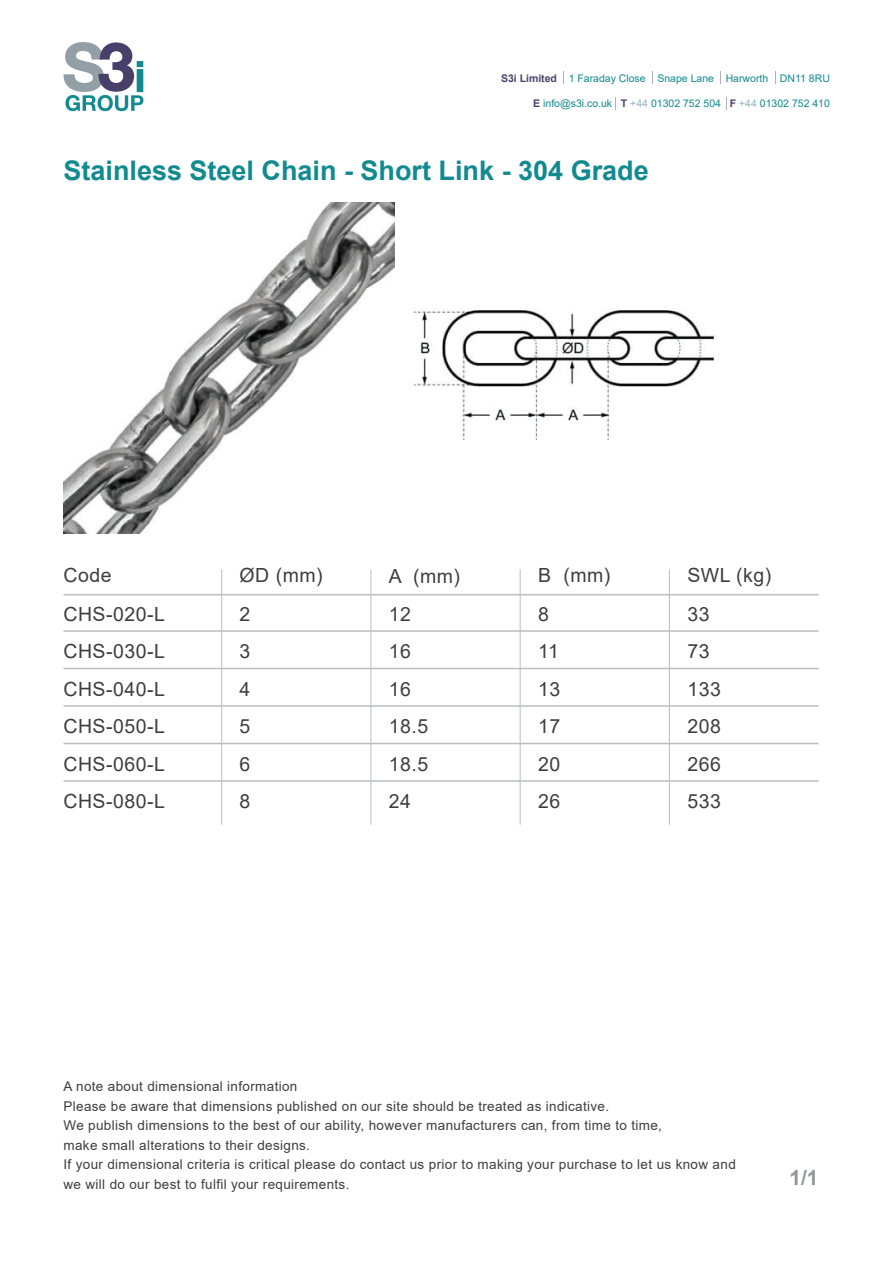
<style>
.page{position:relative;width:893px;height:1263px;background:#fff}
.page>*{position:absolute;margin:0;border:0;box-sizing:border-box;transform-origin:0 0}
.t1{font:700 27px "Arial";color:#118a90}
.t2{font:700 21px "Arial";color:#939598}
.t3{font:19.5px/37.5px "Arial";letter-spacing:.025em;color:#3e3e3f}
.t4{font:13.5px/19.5px "Arial";letter-spacing:.025em;color:#3e3e3f}
.t5{font:10.5px "Arial";color:#11898f}
.s1{font-weight:700;color:#4a4168}
.s2{color:#92b7be}
</style>
<div class="page">
<img style="left:63px;top:202px;width:655px;height:332px">
<svg style="left:775px;top:71px;width:1px;height:13px"></svg>
<svg style="left:652px;top:71px;width:1px;height:13px"></svg>
<svg style="left:720px;top:71px;width:1px;height:13px"></svg>
<svg style="left:563px;top:71px;width:1px;height:13px"></svg>
<svg style="left:615px;top:97px;width:1px;height:13px"></svg>
<svg style="left:726px;top:97px;width:1px;height:13px"></svg>
<svg style="left:63px;top:42px;width:80px;height:69px"></svg>
<hr style="left:64px;top:630px;width:755px;height:2px;background:#bcbdc0">
<hr style="left:64px;top:668px;width:755px;height:1px;background:#bcbdc0">
<hr style="left:64px;top:705px;width:755px;height:2px;background:#bcbdc0">
<hr style="left:221px;top:569px;width:1px;height:256px;background:#bcbdc0">
<hr style="left:370px;top:569px;width:1px;height:256px;background:#bcbdc0">
<hr style="left:520px;top:569px;width:1px;height:256px;background:#bcbdc0">
<hr style="left:669px;top:569px;width:1px;height:256px;background:#bcbdc0">
<hr style="left:64px;top:743px;width:755px;height:1px;background:#bcbdc0">
<hr style="left:64px;top:780px;width:755px;height:2px;background:#bcbdc0">
<hr style="left:64px;top:594px;width:755px;height:1px;background:#bcbdc0">
<p class="t5" style="left:501px;top:71px;width:330px"><span class="s1">S3i Limited</span> 1 Faraday Close Snape Lane Harworth DN11 8RU</p>
<p class="t5" style="left:533px;top:96px;width:298px"><span class="s1">E</span> info@s3i.co.uk <span class="s1">T</span> <span class="s2">+44</span> 01302 752 504 <span class="s1">F</span> <span class="s2">+44</span> 01302 752 410</p>
<h1 class="t1" style="left:64px;top:152px;width:587px">Stainless Steel Chain - Short Link - 304 Grade</h1>
<h3 class="t3" style="left:63px;top:557px;width:50px">Code</h3>
<h3 class="t3" style="left:240px;top:557px;width:85px">ØD (mm)</h3>
<h3 class="t3" style="left:389px;top:557px;width:73px">A (mm)</h3>
<h3 class="t3" style="left:64px;top:595px;width:103px;text-align:justify">CHS-020-L CHS-030-L CHS-040-L CHS-050-L CHS-060-L CHS-080-L</h3>
<h3 class="t3" style="left:240px;top:595px;width:12px;text-align:justify">2<br>3<br>4<br>5<br>6<br>8</h3>
<h3 class="t3" style="left:389px;top:595px;width:41px">12<br>16<br>16<br>18.5<br>18.5<br>24</h3>
<h3 class="t3" style="left:538px;top:557px;width:74px">B (mm)</h3>
<h3 class="t3" style="left:538px;top:595px;width:24px">8<br>11<br>13<br>17<br>20<br>26</h3>
<h3 class="t3" style="left:687px;top:557px;width:85px">SWL (kg)</h3>
<h3 class="t3" style="left:687px;top:595px;width:35px">33<br>73<br>133<br>208<br>266<br>533</h3>
<p class="t4" style="left:64px;top:1076px;width:674px">A note about dimensional information<br>Please be aware that dimensions published on our site should be treated as indicative.<br>We publish dimensions to the best of our ability, however manufacturers can, from time to time,<br>make small alterations to their designs.<br>If your dimensional criteria is critical please do contact us prior to making your purchase to let us know and we will do our best to fulfil your requirements.</p>
<h2 class="t2" style="left:789px;top:1163px;width:31px">1/1</h2>
</div>
